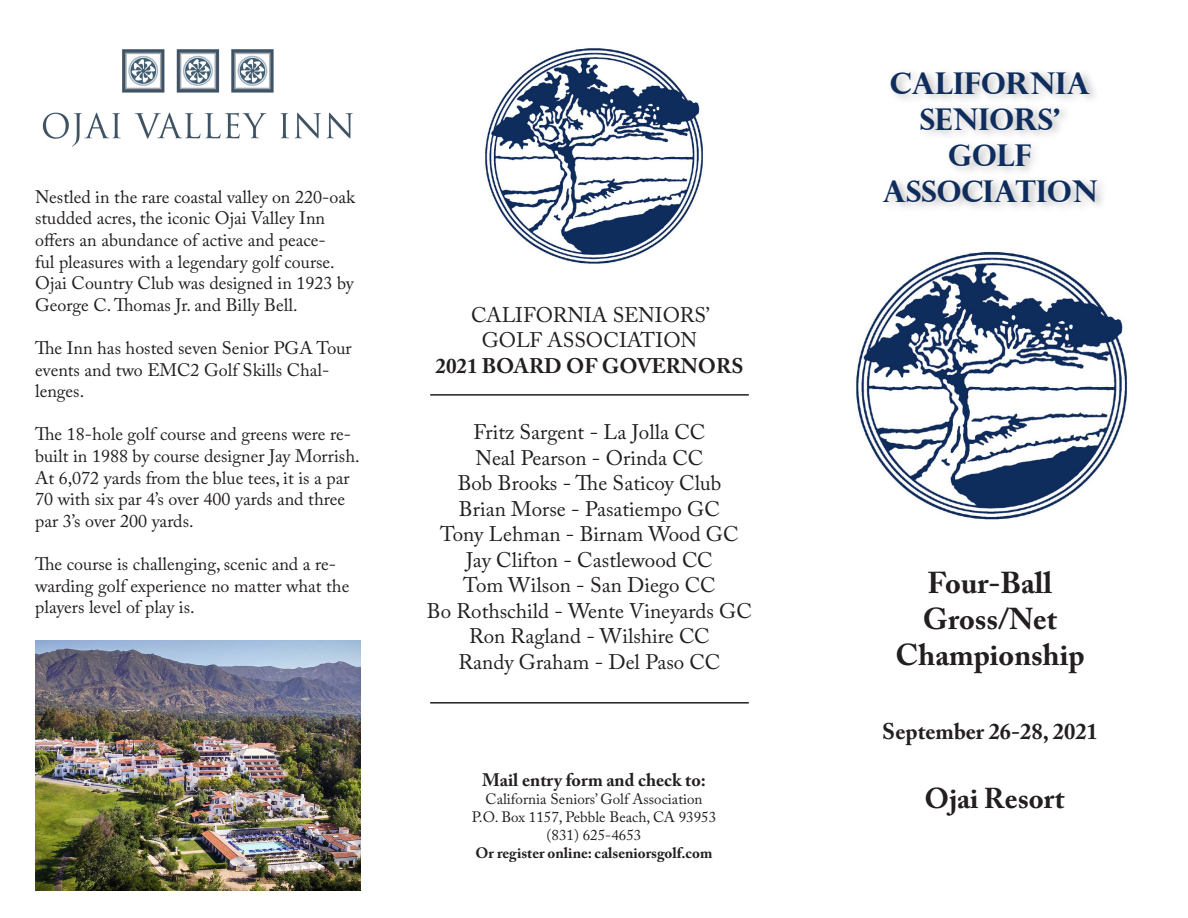
<style>
.page{position:relative;width:1188px;height:918px;background:#fff}
.page>*{position:absolute;margin:0;border:0;box-sizing:border-box;transform-origin:0 0}
.t1{font:700 30px "Perpetua Titling";color:#0e2d5c}
.t2{font:700 30px "Adobe Caslon Pro";color:#231f20}
.t3{font:700 28.5px "Adobe Caslon Pro";color:#231f20}
.t4{font:700 22.5px "Adobe Caslon Pro";color:#231f20}
.t5{font:21px "Adobe Caslon Pro";color:#231f20}
.t6{font:700 21px "Adobe Caslon Pro";color:#231f20}
.t7{font:18px/21.6px "Adobe Caslon Pro";color:#231f20}
.t8{font:700 18px "Adobe Caslon Pro";color:#231f20}
.t9{font:15px "Adobe Caslon Pro";color:#231f20}
.t10{font:700 15px "Adobe Caslon Pro";color:#231f20}
</style>
<div class="page">
<div style="left:881px;top:67px;width:227px;height:146px;background:#231f20;opacity:.31"></div>
<hr style="left:430px;top:394px;width:319px;height:2px;background:#231f20">
<img style="left:35px;top:641px;width:326px;height:250px">
<img style="left:856px;top:251px;width:271px;height:269px">
<img style="left:485px;top:48px;width:218px;height:216px">
<hr style="left:430px;top:702px;width:319px;height:2px;background:#231f20">
<img style="left:42px;top:49px;width:311px;height:98px">
<p class="t7" style="left:35px;top:186px;width:321px">Nestled in the rare coastal valley on 220-oak studded acres, the iconic Ojai Valley Inn offers an abundance of active and peace-<br>ful pleasures with a legendary golf course.<br>Ojai Country Club was designed in 1923 by George C. Thomas Jr. and Billy Bell.</p>
<p class="t7" style="left:35px;top:337px;width:318px">The Inn has hosted seven Senior PGA Tour events and two EMC2 Golf Skills Chal&shy;lenges.</p>
<p class="t7" style="left:35px;top:423px;width:326px">The 18-hole golf course and greens were re&shy;built in 1988 by course designer Jay Morrish.<br>At 6,072 yards from the blue tees, it is a par 70 with six par 4’s over 400 yards and three par 3’s over 200 yards.</p>
<p class="t7" style="left:35px;top:553px;width:316px">The course is challenging, scenic and a re&shy;warding golf experience no matter what the players level of play is.</p>
<p class="t5" style="left:471px;top:303px;width:240px">CALIFORNIA SENIORS’</p>
<p class="t5" style="left:482px;top:328px;width:217px">GOLF ASSOCIATION</p>
<p class="t6" style="left:436px;top:353px;width:309px">2021 BOARD OF GOVERNORS</p>
<p class="t5" style="left:474px;top:419px;width:233px">Fritz Sargent - La Jolla CC</p>
<p class="t5" style="left:476px;top:445px;width:229px">Neal Pearson - Orinda CC</p>
<p class="t5" style="left:458px;top:470px;width:265px">Bob Brooks - The Saticoy Club</p>
<p class="t5" style="left:459px;top:496px;width:263px">Brian Morse - Pasatiempo GC</p>
<p class="t5" style="left:440px;top:521px;width:300px">Tony Lehman - Birnam Wood GC</p>
<p class="t5" style="left:466px;top:547px;width:248px">Jay Clifton - Castlewood CC</p>
<p class="t5" style="left:463px;top:572px;width:254px">Tom Wilson - San Diego CC</p>
<p class="t5" style="left:427px;top:598px;width:327px">Bo Rothschild - Wente Vineyards GC</p>
<p class="t5" style="left:469px;top:623px;width:242px">Ron Ragland - Wilshire CC</p>
<p class="t5" style="left:458px;top:649px;width:264px">Randy Graham - Del Paso CC</p>
<p class="t8" style="left:482px;top:769px;width:225px">Mail entry form and check to:</p>
<p class="t9" style="left:485px;top:790px;width:219px">California Seniors’ Golf Association</p>
<p class="t9" style="left:472px;top:808px;width:246px">P.O. Box 1157, Pebble Beach, CA 93953</p>
<p class="t9" style="left:547px;top:826px;width:96px">(831) 625-4653</p>
<p class="t10" style="left:476px;top:844px;width:238px">Or register online: calseniorsgolf.com</p>
<p class="t1" style="left:890px;top:64px;width:202px">CALIFORNIA</p>
<p class="t1" style="left:920px;top:100px;width:142px">SENIORS’</p>
<p class="t1" style="left:948px;top:136px;width:85px">GOLF</p>
<p class="t1" style="left:882px;top:172px;width:217px">ASSOCIATION</p>
<p class="t2" style="left:928px;top:565px;width:126px">Four-Ball</p>
<p class="t2" style="left:923px;top:601px;width:136px">Gross/Net</p>
<p class="t2" style="left:895px;top:637px;width:191px">Championship</p>
<p class="t4" style="left:882px;top:718px;width:217px">September 26-28, 2021</p>
<p class="t3" style="left:924px;top:782px;width:142px">Ojai Resort</p>
</div>
